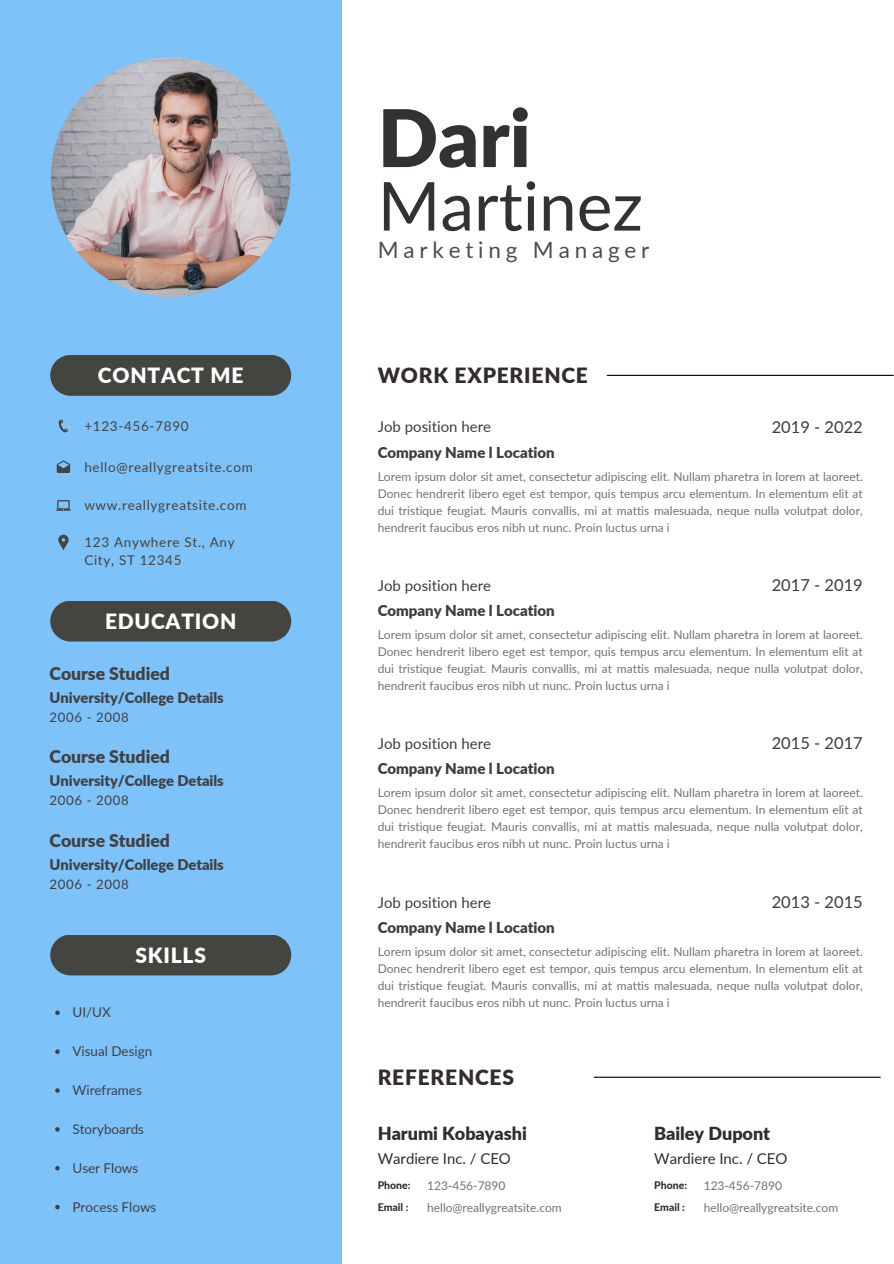
<style>
.page{position:relative;width:894px;height:1264px;background:#fff}
.page>*{position:absolute;margin:0;border:0;box-sizing:border-box;transform-origin:0 0}
.t1{font:900 79.5px "Lato";color:#333132}
.t2{font:67.5px "Lato";color:#333132}
.t3{font:22.5px "Lato";letter-spacing:.215em;color:#4d4d4f}
.t4{font:900 21px "Lato";letter-spacing:.035em;color:#fff}
.t5{font:900 21px "Lato";letter-spacing:.035em;color:#322c2c}
.t6{font:900 18px "Lato";color:#322c2c}
.t7{font:900 17.55px "Lato";letter-spacing:-.005em;color:#414042}
.t8{font:16.5px "Lato";color:#3d3d3d}
.t9{font:900 15px "Lato";color:#3d3d3d}
.t10{font:15px "Lato";color:#3d3d3d}
.t11{font:15px "Lato";letter-spacing:-.005em;color:#322c2c}
.t12{font:900 14.7px "Lato";letter-spacing:-.005em;color:#414042}
.t13{font:13.5px/18px "Lato";letter-spacing:.05em;color:#444440}
.t14{font:13.5px "Lato";letter-spacing:-.005em;color:#414042}
.t15{font:13.2px "Lato";letter-spacing:.045em;color:#414042}
.t16{font:12px/17px "Lato";color:#737373;text-align:justify}
.t17{font:800 10.5px "Lato";color:#322c2c}
</style>
<div class="page">
<div style="left:0;top:0;width:341px;height:1263px;background:#7ec2fa"></div>
<div style="left:50px;top:355px;width:241px;height:41px;background:#444440"></div>
<div style="left:50px;top:601px;width:241px;height:40px;background:#444440"></div>
<div style="left:50px;top:935px;width:241px;height:40px;background:#444440"></div>
<svg style="left:58px;top:534px;width:10px;height:16px"></svg>
<svg style="left:56px;top:500px;width:15px;height:11px"></svg>
<svg style="left:57px;top:460px;width:13px;height:13px"></svg>
<svg style="left:59px;top:419px;width:9px;height:13px"></svg>
<svg style="left:55px;top:1010px;width:5px;height:5px"></svg>
<svg style="left:55px;top:1049px;width:5px;height:4px"></svg>
<svg style="left:55px;top:1204px;width:5px;height:5px"></svg>
<svg style="left:55px;top:1127px;width:5px;height:4px"></svg>
<svg style="left:55px;top:1166px;width:5px;height:4px"></svg>
<svg style="left:55px;top:1088px;width:5px;height:4px"></svg>
<hr style="left:606px;top:375px;width:287px;height:1px;background:#000">
<hr style="left:593px;top:1076px;width:287px;height:1px;background:#000">
<img style="left:51px;top:57px;width:239px;height:240px;border-radius:50%">
<p class="t4" style="left:98px;top:362px;width:147px">CONTACT ME</p>
<p class="t13" style="left:84px;top:416px;width:106px">+123-456-7890</p>
<p class="t13" style="left:84px;top:457px;width:170px">hello@reallygreatsite.com</p>
<p class="t13" style="left:84px;top:495px;width:163px">www.reallygreatsite.com</p>
<p class="t13" style="left:84px;top:532px;width:152px">123 Anywhere St., Any<br>City, ST 12345</p>
<h3 class="t4" style="left:105px;top:608px;width:133px">EDUCATION</h3>
<p class="t7" style="left:50px;top:662px;width:122px">Course Studied</p>
<p class="t12" style="left:50px;top:688px;width:176px">University/College Details</p>
<p class="t15" style="left:50px;top:709px;width:81px">2006 - 2008</p>
<h3 class="t7" style="left:50px;top:745px;width:122px">Course Studied</h3>
<p class="t12" style="left:50px;top:771px;width:176px">University/College Details</p>
<p class="t15" style="left:50px;top:792px;width:81px">2006 - 2008</p>
<h5 class="t7" style="left:50px;top:829px;width:122px">Course Studied</h5>
<p class="t12" style="left:50px;top:855px;width:176px">University/College Details</p>
<h5 class="t15" style="left:50px;top:876px;width:81px">2006 - 2008</h5>
<p class="t4" style="left:135px;top:942px;width:72px">SKILLS</p>
<h6 class="t14" style="left:72px;top:1003px;width:40px">UI/UX</h6>
<p class="t14" style="left:72px;top:1042px;width:81px">Visual Design</p>
<p class="t14" style="left:72px;top:1081px;width:71px">Wireframes</p>
<p class="t14" style="left:72px;top:1120px;width:73px">Storyboards</p>
<h6 class="t14" style="left:72px;top:1159px;width:67px">User Flows</h6>
<p class="t14" style="left:72px;top:1198px;width:85px">Process Flows</p>
<p class="t1" style="left:377px;top:89px;width:155px">Dari</p>
<h6 class="t2" style="left:377px;top:164px;width:267px">Martinez</h6>
<p class="t3" style="left:377px;top:236px;width:273px">Marketing Manager</p>
<p class="t5" style="left:377px;top:362px;width:212px">WORK EXPERIENCE</p>
<p class="t8" style="left:771px;top:416px;width:93px">2019 - 2022</p>
<p class="t10" style="left:377px;top:417px;width:115px">Job position here</p>
<p class="t16" style="left:377px;top:467px;width:486px">Lorem ipsum dolor sit amet, consectetur adipiscing elit. Nullam pharetra in lorem at laoreet.<br>Donec hendrerit libero eget est tempor, quis tempus arcu elementum. In elementum elit at dui tristique feugiat. Mauris convallis, mi at mattis malesuada, neque nulla volutpat dolor, hendrerit faucibus eros nibh ut nunc. Proin luctus urna i</p>
<h5 class="t9" style="left:377px;top:443px;width:178px">Company Name l Location</h5>
<h3 class="t8" style="left:771px;top:574px;width:93px">2017 - 2019</h3>
<p class="t10" style="left:377px;top:576px;width:115px">Job position here</p>
<p class="t16" style="left:377px;top:626px;width:486px">Lorem ipsum dolor sit amet, consectetur adipiscing elit. Nullam pharetra in lorem at laoreet.<br>Donec hendrerit libero eget est tempor, quis tempus arcu elementum. In elementum elit at dui tristique feugiat. Mauris convallis, mi at mattis malesuada, neque nulla volutpat dolor, hendrerit faucibus eros nibh ut nunc. Proin luctus urna i</p>
<p class="t9" style="left:377px;top:601px;width:178px">Company Name l Location</p>
<p class="t8" style="left:771px;top:733px;width:93px">2015 - 2017</p>
<p class="t10" style="left:377px;top:734px;width:115px">Job position here</p>
<h1 class="t16" style="left:377px;top:784px;width:486px">Lorem ipsum dolor sit amet, consectetur adipiscing elit. Nullam pharetra in lorem at laoreet.<br>Donec hendrerit libero eget est tempor, quis tempus arcu elementum. In elementum elit at dui tristique feugiat. Mauris convallis, mi at mattis malesuada, neque nulla volutpat dolor, hendrerit faucibus eros nibh ut nunc. Proin luctus urna i</h1>
<p class="t9" style="left:377px;top:759px;width:178px">Company Name l Location</p>
<h2 class="t8" style="left:771px;top:891px;width:93px">2013 - 2015</h2>
<h3 class="t10" style="left:377px;top:892px;width:115px">Job position here</h3>
<p class="t16" style="left:377px;top:942px;width:486px">Lorem ipsum dolor sit amet, consectetur adipiscing elit. Nullam pharetra in lorem at laoreet.<br>Donec hendrerit libero eget est tempor, quis tempus arcu elementum. In elementum elit at dui tristique feugiat. Mauris convallis, mi at mattis malesuada, neque nulla volutpat dolor, hendrerit faucibus eros nibh ut nunc. Proin luctus urna i</p>
<h4 class="t9" style="left:377px;top:918px;width:178px">Company Name l Location</h4>
<p class="t5" style="left:377px;top:1064px;width:138px">REFERENCES</p>
<p class="t6" style="left:377px;top:1122px;width:151px">Harumi Kobayashi</p>
<p class="t17" style="left:377px;top:1179px;width:34px">Phone:</p>
<p class="t17" style="left:377px;top:1200px;width:32px">Email :</p>
<h5 class="t11" style="left:377px;top:1148px;width:135px">Wardiere Inc. / CEO</h5>
<p class="t16" style="left:427px;top:1177px;width:80px">123-456-7890</p>
<p class="t16" style="left:427px;top:1199px;width:136px">hello@reallygreatsite.com</p>
<p class="t6" style="left:654px;top:1122px;width:117px">Bailey Dupont</p>
<p class="t17" style="left:654px;top:1179px;width:34px">Phone:</p>
<h3 class="t17" style="left:654px;top:1200px;width:32px">Email :</h3>
<h5 class="t11" style="left:654px;top:1148px;width:135px">Wardiere Inc. / CEO</h5>
<p class="t16" style="left:703px;top:1177px;width:80px">123-456-7890</p>
<h6 class="t16" style="left:703px;top:1199px;width:136px">hello@reallygreatsite.com</h6>
</div>
